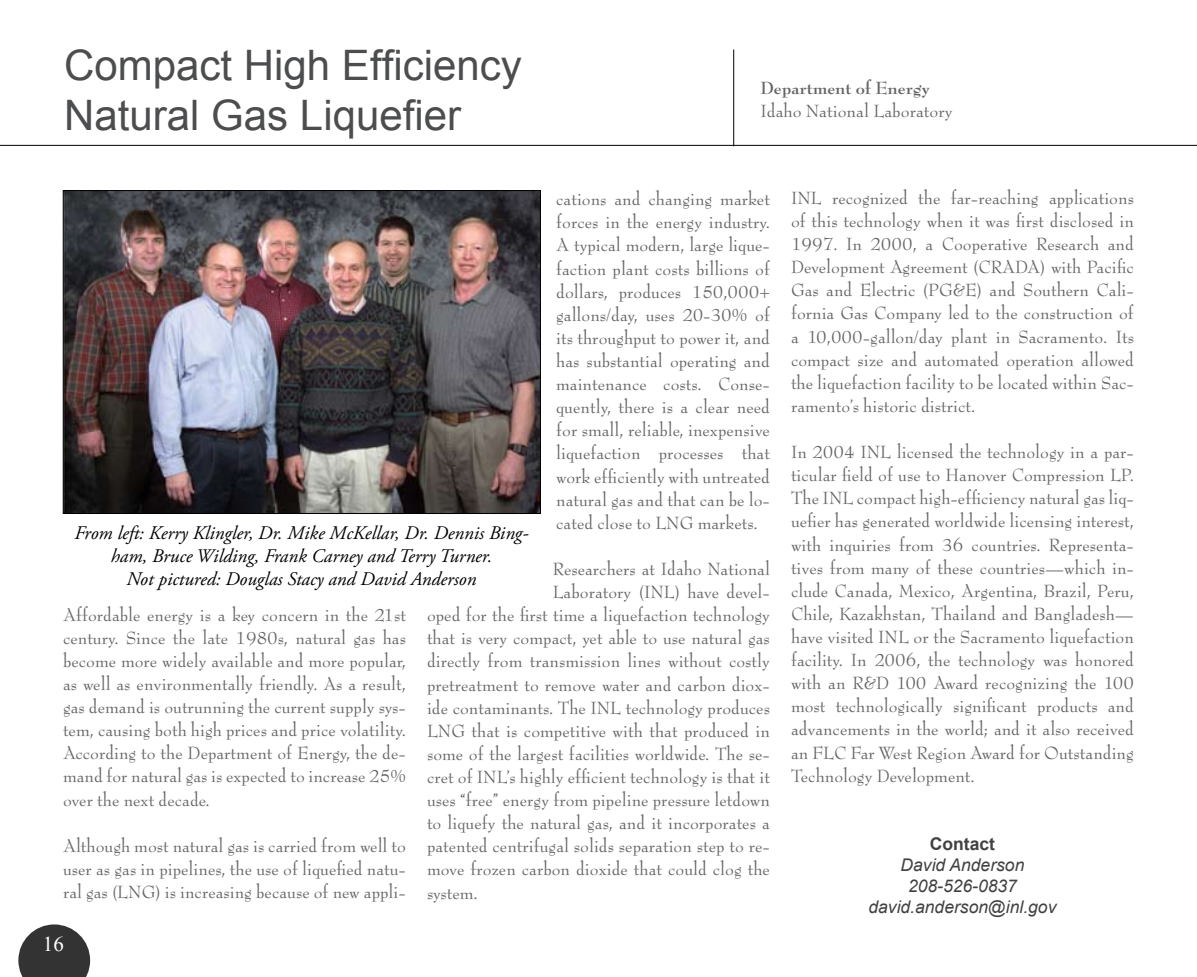
<style>
.page{position:relative;width:1197px;height:977px;background:#fff}
.page>*{position:absolute;margin:0;border:0;box-sizing:border-box;transform-origin:0 0}
.t1{font:42px/50.4px "Arial";color:#4c4d4f}
.t2{font:21px "Times New Roman";color:#fff}
.t3{font:19.25px/23.1px "Bernhard Modern Std";color:#636466;text-align:justify}
.t4{font:italic 19.25px/23.1px "Adobe Garamond Pro";color:#000;text-align:center}
.t5{font:700 19.25px "Bernhard Modern Std";color:#636466}
.t6{font:italic 17.5px/21px "Arial";color:#414142;text-align:center}
.t7{font:700 17.5px "Arial";color:#414142}
</style>
<div class="page">
<hr style="left:733px;top:50px;width:1px;height:96px;background:#000">
<hr style="left:0;top:145px;width:1197px;height:1px;background:#000">
<img style="left:65px;top:192px;width:474px;height:319px">
<div style="left:63px;top:190px;width:478px;height:323px;border:1px solid #000"></div>
<svg style="left:18px;top:924px;width:72px;height:52px"></svg>
<h1 class="t1" style="left:64px;top:40px;width:459px">Compact High Efficiency<br>Natural Gas Liquefier</h1>
<p class="t5" style="left:760px;top:77px;width:171px">Department of Energy</p>
<p class="t3" style="left:760px;top:99px;width:194px">Idaho National Laboratory</p>
<p class="t3" style="left:556px;top:188px;width:215px">cations and changing market forces in the energy industry.<br>A typical modern, large lique&shy;faction plant costs billions of dollars, produces 150,000+ gallons/day, uses 20-30% of its throughput to power it, and has substantial operating and maintenance costs. Conse&shy;quently, there is a clear need for small, reliable, inexpensive liquefaction processes that work efficiently with untreated natural gas and that can be lo&shy;cated close to LNG markets.</p>
<p class="t3" style="left:553px;top:557px;width:219px">Researchers at Idaho National</p>
<p class="t3" style="left:553px;top:580px;width:219px">Laboratory (INL) have devel-</p>
<p class="t3" style="left:427px;top:604px;width:345px">oped for the first time a liquefaction technology</p>
<p class="t3" style="left:427px;top:627px;width:344px">that is very compact, yet able to use natural gas</p>
<p class="t3" style="left:427px;top:650px;width:344px">directly from transmission lines without costly</p>
<p class="t3" style="left:427px;top:673px;width:345px">pretreatment to remove water and carbon diox-</p>
<p class="t3" style="left:427px;top:696px;width:345px">ide contaminants. The INL technology produces</p>
<p class="t3" style="left:427px;top:719px;width:344px">LNG that is competitive with that produced in</p>
<p class="t3" style="left:427px;top:742px;width:345px">some of the largest facilities worldwide. The se-</p>
<p class="t3" style="left:427px;top:765px;width:344px">cret of INL’s highly efficient technology is that it</p>
<p class="t3" style="left:427px;top:788px;width:345px">uses “free” energy from pipeline pressure letdown</p>
<p class="t3" style="left:427px;top:811px;width:345px">to liquefy the natural gas, and it incorporates a</p>
<p class="t3" style="left:427px;top:835px;width:345px">patented centrifugal solids separation step to re-</p>
<p class="t3" style="left:427px;top:858px;width:344px">move frozen carbon dioxide that could clog the</p>
<p class="t3" style="left:427px;top:881px;width:52px">system.</p>
<p class="t4" style="left:74px;top:522px;width:456px">From left: Kerry Klingler, Dr. Mike McKellar, Dr. Dennis Bing&shy;ham, Bruce Wilding, Frank Carney and Terry Turner.<br>Not pictured: Douglas Stacy and David Anderson</p>
<p class="t3" style="left:63px;top:603px;width:345px">Affordable energy is a key concern in the 21st century. Since the late 1980s, natural gas has become more widely available and more popular, as well as environmentally friendly. As a result, gas demand is outrunning the current supply sys&shy;tem, causing both high prices and price volatility.<br>According to the Department of Energy, the de&shy;mand for natural gas is expected to increase 25% over the next decade.</p>
<p class="t3" style="left:63px;top:834px;width:345px">Although most natural gas is carried from well to user as gas in pipelines, the use of liquefied natu&shy;ral gas (LNG) is increasing because of new appli-</p>
<p class="t2" style="left:43px;top:930px;width:22px">16</p>
<p class="t3" style="left:791px;top:187px;width:345px">INL recognized the far-reaching applications of this technology when it was first disclosed in 1997. In 2000, a Cooperative Research and Development Agreement (CRADA) with Pacific Gas and Electric (PG&amp;E) and Southern Cali&shy;fornia Gas Company led to the construction of a 10,000-gallon/day plant in Sacramento. Its compact size and automated operation allowed the liquefaction facility to be located within Sac&shy;ramento’s historic district.</p>
<p class="t3" style="left:791px;top:441px;width:345px">In 2004 INL licensed the technology in a par&shy;ticular field of use to Hanover Compression LP.<br>The INL compact high-efficiency natural gas liq&shy;uefier has generated worldwide licensing interest, with inquiries from 36 countries. Representa&shy;tives from many of these countries—which in&shy;clude Canada, Mexico, Argentina, Brazil, Peru, Chile, Kazakhstan, Thailand and Bangladesh— have visited INL or the Sacramento liquefaction facility. In 2006, the technology was honored with an R&amp;D 100 Award recognizing the 100 most technologically significant products and advancements in the world; and it also received an FLC Far West Region Award for Outstanding Technology Development.</p>
<p class="t7" style="left:930px;top:832px;width:67px">Contact</p>
<p class="t6" style="left:868px;top:854px;width:189px">David Anderson<br>208-526-0837 david.anderson@inl.gov</p>
</div>
